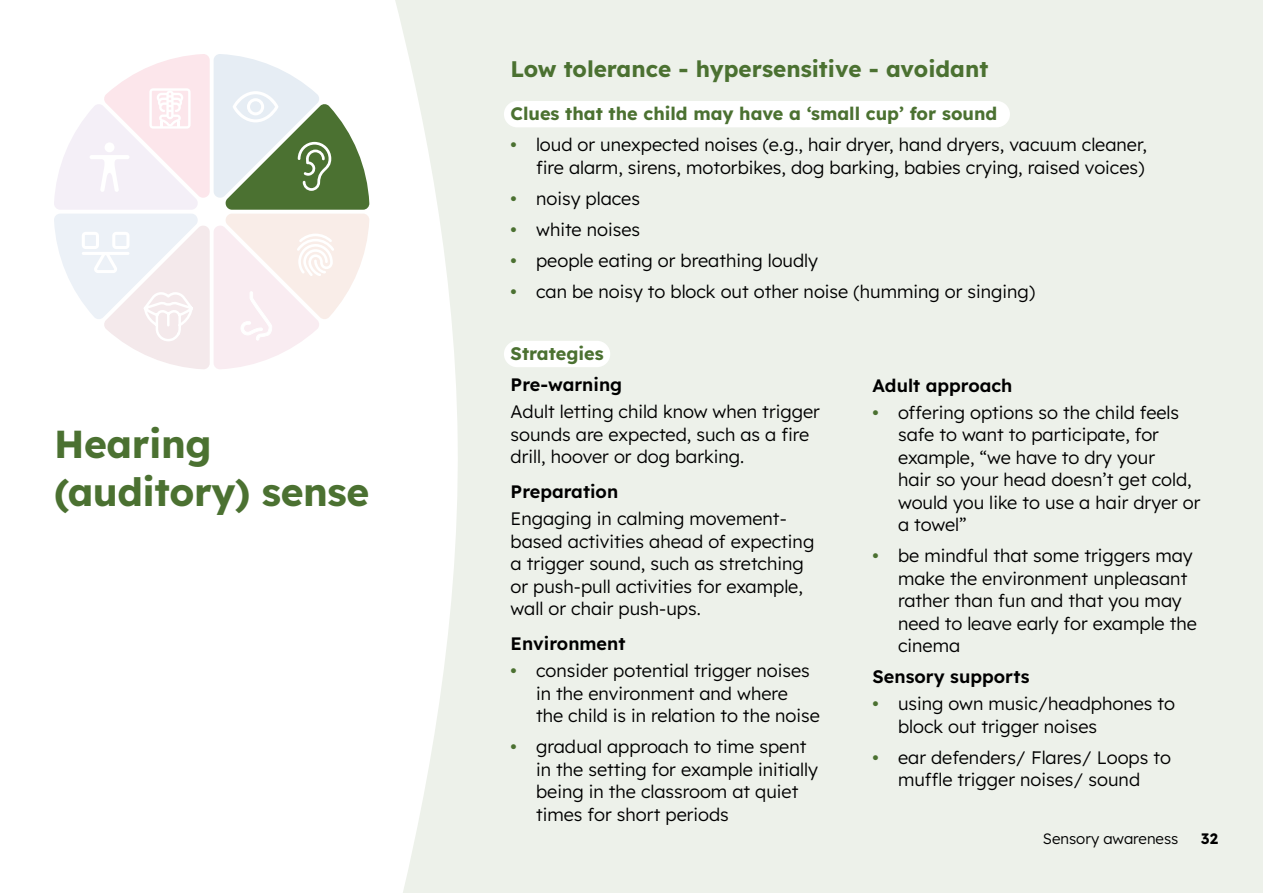
<style>
.page{position:relative;width:1263px;height:893px;background:#fff}
.page>*{position:absolute;margin:0;border:0;box-sizing:border-box;transform-origin:0 0}
.Sense_headers_H3{font:700 39px/48px "Lexend";letter-spacing:-.01em;color:#4b7131}
.Senses_subheader_H4{font:700 22.5px "Lexend";color:#4b7131}
.Body_copy_P{font:300 18px/22.5px "Lexend";color:#000}
.sub_header_H6{font:600 18px "Lexend";color:#000}
.sub_header_H5{font:700 18px "Lexend";color:#4b7131}
.t1{font:300 15px "Lexend";color:#000}
.t2{font:700 15px "Lexend";color:#000}
.s1{font-weight:700;color:#4b7131}
</style>
<div class="page">
<div style="left:212px;top:0;width:1051px;height:893px;background:#edf1ea"></div>
<div style="left:504px;top:101px;width:506px;height:26px;background:#fff;border-radius:13px"></div>
<div style="left:504px;top:341px;width:106px;height:26px;background:#fff;border-radius:13px"></div>
<svg style="left:212px;top:0;width:246px;height:893px;background:#fdfdfc"></svg>
<svg style="left:54px;top:54px;width:315px;height:315px"></svg>
<h3 class="Sense_headers_H3" style="left:54px;top:418px;width:317px">Hearing (auditory) sense</h3>
<h4 class="Senses_subheader_H4" style="left:511px;top:52px;width:479px">Low tolerance - hypersensitive - avoidant</h4>
<h5 class="sub_header_H5" style="left:511px;top:101px;width:488px">Clues that the child may have a ‘small cup’ for sound</h5>
<p class="Body_copy_P" style="left:511px;top:132px;width:638px;text-align:right"><span class="s1">•</span> loud or unexpected noises (e.g., hair dryer, hand dryers, vacuum cleaner, fire alarm, sirens, motorbikes, dog barking, babies crying, raised voices)</p>
<p class="Body_copy_P" style="left:511px;top:186px;width:131px"><span class="s1">•</span> noisy places</p>
<p class="Body_copy_P" style="left:511px;top:217px;width:131px"><span class="s1">•</span> white noises</p>
<p class="Body_copy_P" style="left:511px;top:248px;width:309px"><span class="s1">•</span> people eating or breathing loudly</p>
<p class="Body_copy_P" style="left:511px;top:279px;width:526px"><span class="s1">•</span> can be noisy to block out other noise (humming or singing)</p>
<h5 class="sub_header_H5" style="left:511px;top:341px;width:95px">Strategies</h5>
<h6 class="sub_header_H6" style="left:511px;top:372px;width:113px">Pre-warning</h6>
<p class="Body_copy_P" style="left:511px;top:399px;width:311px">Adult letting child know when trigger sounds are expected, such as a fire drill, hoover or dog barking.</p>
<h6 class="sub_header_H6" style="left:511px;top:479px;width:109px">Preparation</h6>
<p class="Body_copy_P" style="left:511px;top:506px;width:305px">Engaging in calming movement&shy;based activities ahead of expecting a trigger sound, such as stretching or push-pull activities for example, wall or chair push-ups.</p>
<h6 class="sub_header_H6" style="left:511px;top:631px;width:116px">Environment</h6>
<p class="Body_copy_P" style="left:536px;top:658px;width:285px;text-indent:-26px"><span class="s1">•</span> consider potential trigger noises in the environment and where<br>the child is in relation to the noise</p>
<p class="Body_copy_P" style="left:536px;top:734px;width:283px;text-indent:-26px"><span class="s1">•</span> gradual approach to time spent in the setting for example initially being in the classroom at quiet times for short periods</p>
<h6 class="sub_header_H6" style="left:872px;top:373px;width:141px">Adult approach</h6>
<p class="Body_copy_P" style="left:898px;top:400px;width:304px;text-indent:-26px"><span class="s1">•</span> offering options so the child feels safe to want to participate, for example, “we have to dry your<br>hair so your head doesn’t get cold, would you like to use a hair dryer or a towel”</p>
<p class="Body_copy_P" style="left:898px;top:544px;width:300px;text-indent:-26px"><span class="s1">•</span> be mindful that some triggers may make the environment unpleasant rather than fun and that you may need to leave early for example the cinema</p>
<h6 class="sub_header_H6" style="left:872px;top:664px;width:159px">Sensory supports</h6>
<p class="Body_copy_P" style="left:898px;top:691px;width:279px;text-indent:-26px"><span class="s1">•</span> using own music/headphones to block out trigger noises</p>
<p class="Body_copy_P" style="left:872px;top:745px;width:300px;text-align:center"><span class="s1">•</span> ear defenders/ Flares/ Loops to muffle trigger noises/ sound</p>
<p class="t1" style="left:1043px;top:828px;width:137px">Sensory awareness</p>
<p class="t2" style="left:1201px;top:828px;width:19px">32</p>
</div>
